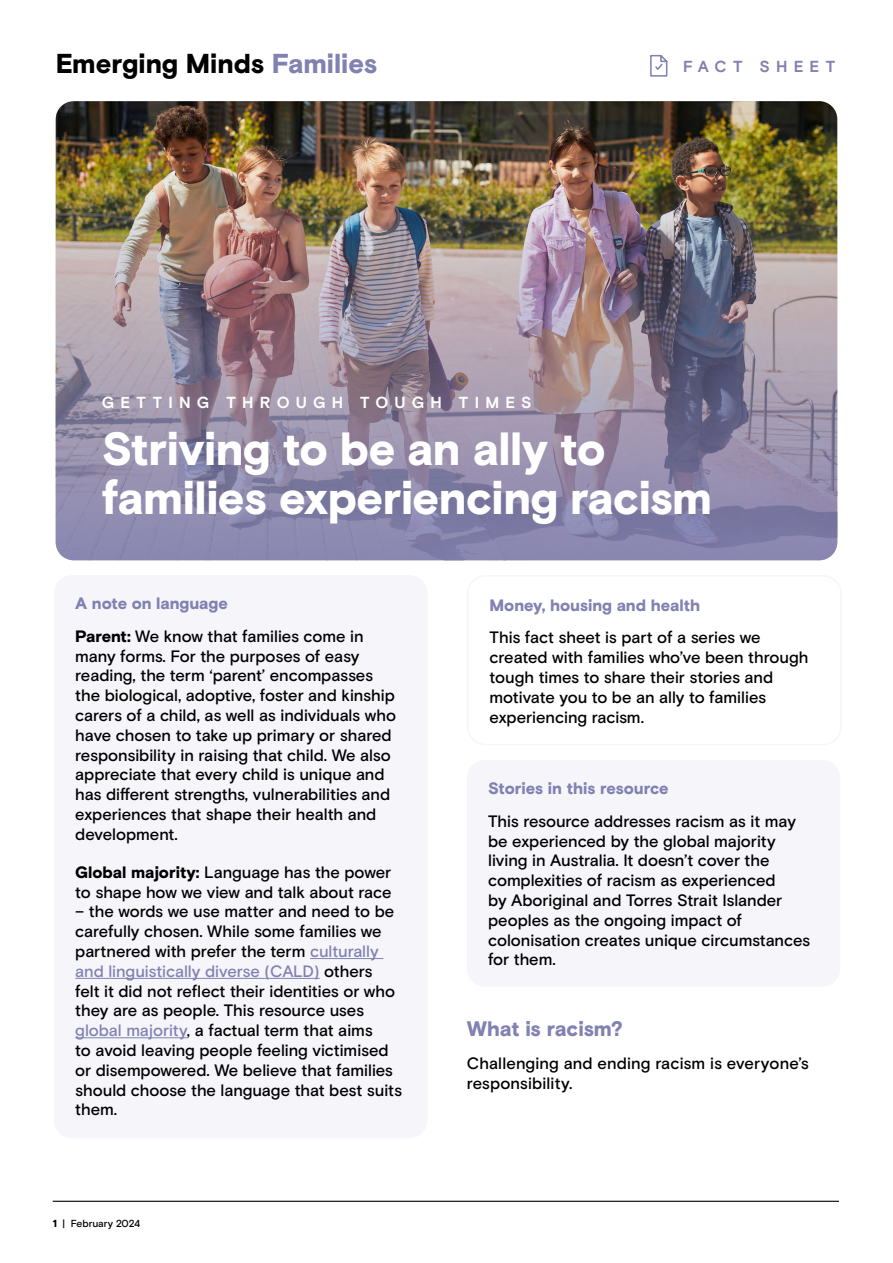
<style>
.page{position:relative;width:893px;height:1263px;background:#fff}
.page>*{position:absolute;margin:0;border:0;box-sizing:border-box;transform-origin:0 0}
.t1{font:900 46.5px/49.5px "Basis Grotesque Pro";letter-spacing:-.01em;color:#fff}
.t2{font:900 27.3px "Basis Grotesque Pro";letter-spacing:-.005em;color:#000}
.t3{font:900 21px "Basis Grotesque Pro";letter-spacing:-.015em;color:#8181b2}
.t4{font:500 16.5px/19.8px "Basis Grotesque Pro";letter-spacing:-.005em;color:#000}
.t5{font:900 16.5px "Basis Grotesque Pro";letter-spacing:-.005em;color:#8181b2}
.t6{font:700 15.9px "Basis Grotesque Pro";letter-spacing:.39em;color:#fff}
.t7{font:700 15.9px "Basis Grotesque Pro";letter-spacing:.385em;color:#8181b2}
.t8{font:500 10.2px "Basis Grotesque Pro";letter-spacing:-.01em;color:#000}
.s1{color:#8181b2}
.s2{font-weight:900;color:#8181b2}
.s3{font-weight:900}
</style>
<div class="page">
<hr style="left:53px;top:1201px;width:786px;height:1px;background:#000">
<img style="left:56px;top:101px;width:781px;height:459px">
<img style="left:56px;top:138px;width:781px;height:422px;border-radius:18px">
<div style="left:54px;top:575px;width:373px;height:563px;background:#f6f6fa;border-radius:18px"></div>
<hr style="left:310px;top:958px;width:73px;height:1px;background:#8181b2">
<hr style="left:75px;top:978px;width:245px;height:1px;background:#8181b2">
<hr style="left:75px;top:1037px;width:112px;height:1px;background:#8181b2">
<div style="left:467px;top:575px;width:375px;height:170px;border:2px solid #f6f6fa;border-radius:18px"></div>
<div style="left:467px;top:760px;width:373px;height:226px;background:#f6f6fa;border-radius:18px"></div>
<svg style="left:650px;top:54px;width:18px;height:23px"></svg>
<h2 class="t2" style="left:56px;top:47px;width:323px">Emerging Minds <span class="s1">Families</span></h2>
<p class="t7" style="left:683px;top:57px;width:154px">FACT SHEET</p>
<p class="t6" style="left:102px;top:393px;width:431px">GETTING THROUGH TOUGH TIMES</p>
<h1 class="t1" style="left:102px;top:426px;width:612px">Striving to be an ally to families experiencing racism</h1>
<p class="t4" style="left:75px;top:588px;width:290px;line-height:32.5px"><span class="s2">A note on language<br></span><span class="s3">Parent:</span> We know that families come in</p>
<p class="t4" style="left:75px;top:646px;width:322px">many forms. For the purposes of easy reading, the term ‘parent’ encompasses the biological, adoptive, foster and kinship carers of a child, as well as individuals who have chosen to take up primary or shared responsibility in raising that child. We also appreciate that every child is unique and has different strengths, vulnerabilities and experiences that shape their health and development.</p>
<p class="t4" style="left:75px;top:862px;width:318px"><span class="s3">Global majority:</span> Language has the power to shape how we view and talk about race</p>
<p class="t4" style="left:75px;top:902px;width:328px">– the words we use matter and need to be carefully chosen. While some families we partnered with prefer the term <span class="s1">culturally and linguistically diverse (CALD)</span> others<br>felt it did not reflect their identities or who they are as people. This resource uses <span class="s1">global majority</span>, a factual term that aims<br>to avoid leaving people feeling victimised or disempowered. We believe that families should choose the language that best suits them.</p>
<p class="t8" style="left:53px;top:1217px;width:89px"><span class="s3">1</span> | February 2024</p>
<p class="t5" style="left:490px;top:595px;width:212px">Money, housing and health</p>
<p class="t4" style="left:490px;top:628px;width:320px">This fact sheet is part of a series we created with families who’ve been through tough times to share their stories and motivate you to be an ally to families experiencing racism.</p>
<p class="t5" style="left:488px;top:779px;width:182px">Stories in this resource</p>
<p class="t4" style="left:488px;top:811px;width:323px">This resource addresses racism as it may be experienced by the global majority living in Australia. It doesn’t cover the complexities of racism as experienced<br>by Aboriginal and Torres Strait Islander peoples as the ongoing impact of colonisation creates unique circumstances for them.</p>
<p class="t3" style="left:467px;top:1016px;width:157px">What is racism?</p>
<p class="t4" style="left:467px;top:1054px;width:344px">Challenging and ending racism is everyone’s responsibility.</p>
</div>
